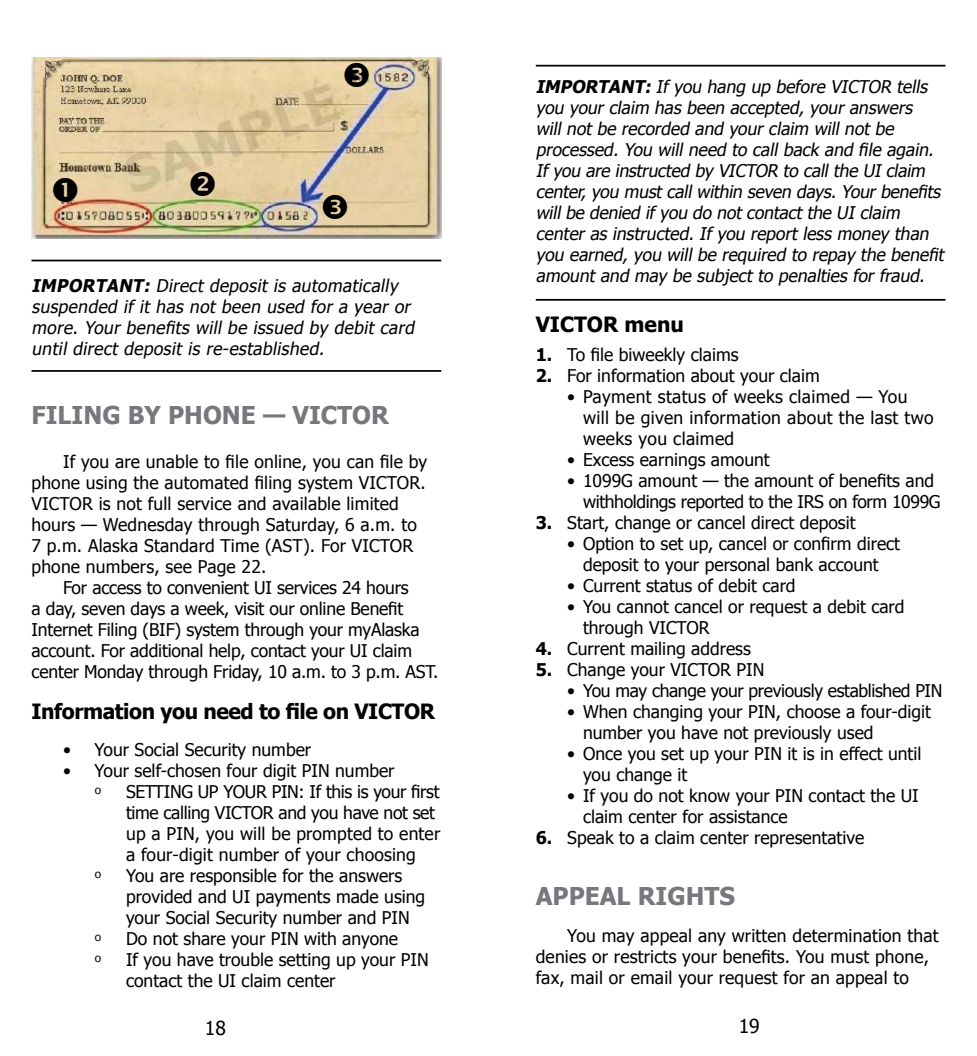
<style>
.page{position:relative;width:977px;height:1056px;background:#fff}
.page>*{position:absolute;margin:0;border:0;box-sizing:border-box;transform-origin:0 0}
.t1{font:700 24.5px "Tahoma";color:#77787b}
.t2{font:700 21px "Tahoma";letter-spacing:-.02em;color:#000}
.t3{font:700 21px "Tahoma";color:#000}
.t4{font:19.25px "Tahoma";color:#000}
.t5{font:17.5px/21px "Tahoma";color:#000}
.t6{font:italic 17.5px/21px "Tahoma";letter-spacing:-.01em;color:#000}
.t7{font:17.5px/21px "Tahoma";letter-spacing:-.02em;color:#000}
.t8{font:17.5px/21px "Tahoma";letter-spacing:.02em;color:#000}
.s1{font-weight:700}
</style>
<div class="page">
<img style="left:32px;top:58px;width:409px;height:180px">
<hr style="left:536px;top:65px;width:409px;height:1px;background:#000">
<hr style="left:536px;top:299px;width:409px;height:1px;background:#000">
<hr style="left:32px;top:259px;width:409px;height:2px;background:#000">
<hr style="left:32px;top:370px;width:409px;height:2px;background:#000">
<svg style="left:53px;top:178px;width:24px;height:24px"></svg>
<svg style="left:190px;top:171px;width:25px;height:25px"></svg>
<svg style="left:323px;top:194px;width:24px;height:25px"></svg>
<svg style="left:344px;top:63px;width:25px;height:24px"></svg>
<p class="t6" style="left:32px;top:274px;width:388px"><span class="s1">IMPORTANT:</span> Direct deposit is automatically suspended if it has not been used for a year or more. Your benefits will be issued by debit card until direct deposit is re-established.</p>
<h1 class="t1" style="left:32px;top:397px;width:30px">Filing</h1>
<h1 class="t1" style="left:128px;top:397px;width:75px">by Phone</h1>
<h1 class="t1" style="left:263px;top:397px;width:127px">— VICTOR</h1>
<p class="t5" style="left:32px;top:450px;width:397px;text-indent:32px">If you are unable to file online, you can file by phone using the automated filing system VICTOR.<br>VICTOR is not full service and available limited hours — Wednesday through Saturday, 6 a.m. to 7 p.m. Alaska Standard Time (AST). For VICTOR phone numbers, see Page 22.</p>
<p class="t5" style="left:32px;top:576px;width:408px;text-indent:32px">For access to convenient UI services 24 hours<br>a day, seven days a week, visit our online Benefit Internet Filing (BIF) system through your myAlaska account. For additional help, contact your UI claim center Monday through Friday, 10 a.m. to 3 p.m. AST.</p>
<p class="t2" style="left:32px;top:697px;width:405px">Information you need to file on VICTOR</p>
<p class="t5" style="left:63px;top:738px;width:250px">• Your Social Security number</p>
<p class="t5" style="left:94px;top:759px;width:301px;text-indent:-32px">• Your self-chosen four digit PIN number ᵒ</p>
<p class="t7" style="left:126px;top:780px;width:316px">SETTING UP YOUR PIN: If this is your first time calling VICTOR and you have not set up a PIN, you will be prompted to enter a four-digit number of your choosing</p>
<p class="t5" style="left:94px;top:864px;width:9px">ᵒ</p>
<p class="t5" style="left:126px;top:864px;width:301px">You are responsible for the answers provided and UI payments made using your Social Security number and PIN</p>
<p class="t5" style="left:94px;top:927px;width:9px">ᵒ</p>
<p class="t5" style="left:126px;top:927px;width:273px">Do not share your PIN with anyone</p>
<p class="t5" style="left:94px;top:948px;width:9px">ᵒ</p>
<p class="t5" style="left:126px;top:948px;width:304px">If you have trouble setting up your PIN contact the UI claim center</p>
<p class="t6" style="left:536px;top:75px;width:413px"><span class="s1">IMPORTANT:</span> If you hang up before VICTOR tells you your claim has been accepted, your answers will not be recorded and your claim will not be processed. You will need to call back and file again.<br>If you are instructed by VICTOR to call the UI claim center, you must call within seven days. Your benefits will be denied if you do not contact the UI claim center as instructed. If you report less money than you earned, you will be required to repay the benefit amount and may be subject to penalties for fraud.</p>
<p class="t3" style="left:536px;top:310px;width:150px">VICTOR menu</p>
<p class="t5" style="left:536px;top:343px;width:204px"><span class="s1">1.</span> To file biweekly claims</p>
<p class="t5" style="left:536px;top:364px;width:285px"><span class="s1">2.</span> For information about your claim</p>
<p class="t8" style="left:583px;top:385px;width:352px;text-indent:-16px">• Payment status of weeks claimed — You will be given information about the last two weeks you claimed</p>
<p class="t5" style="left:567px;top:448px;width:204px">• Excess earnings amount</p>
<p class="t7" style="left:583px;top:469px;width:359px;text-indent:-16px">• 1099G amount — the amount of benefits and withholdings reported to the IRS on form 1099G</p>
<p class="t5" style="left:536px;top:511px;width:321px"><span class="s1">3.</span> Start, change or cancel direct deposit</p>
<p class="t5" style="left:567px;top:532px;width:334px;text-align:center">• Option to set up, cancel or confirm direct deposit to your personal bank account</p>
<p class="t5" style="left:567px;top:574px;width:230px">• Current status of debit card</p>
<p class="t5" style="left:583px;top:595px;width:323px;text-indent:-16px">• You cannot cancel or request a debit card through VICTOR</p>
<p class="t5" style="left:536px;top:637px;width:216px"><span class="s1">4.</span> Current mailing address</p>
<p class="t5" style="left:536px;top:658px;width:230px"><span class="s1">5.</span> Change your VICTOR PIN</p>
<p class="t7" style="left:567px;top:679px;width:377px">• You may change your previously established PIN</p>
<p class="t5" style="left:583px;top:700px;width:349px;text-indent:-16px">• When changing your PIN, choose a four-digit number you have not previously used</p>
<p class="t5" style="left:583px;top:742px;width:340px;text-indent:-16px">• Once you set up your PIN it is in effect until you change it</p>
<p class="t5" style="left:583px;top:784px;width:337px;text-indent:-16px">• If you do not know your PIN contact the UI claim center for assistance</p>
<p class="t5" style="left:536px;top:826px;width:330px"><span class="s1">6.</span> Speak to a claim center representative</p>
<h1 class="t1" style="left:536px;top:879px;width:119px">APPEAL rights</h1>
<p class="t5" style="left:536px;top:924px;width:404px;text-indent:32px">You may appeal any written determination that denies or restricts your benefits. You must phone, fax, mail or email your request for an appeal to</p>
<p class="t4" style="left:205px;top:1015px;width:23px">18</p>
<p class="t4" style="left:738px;top:1012px;width:23px">19</p>
</div>
